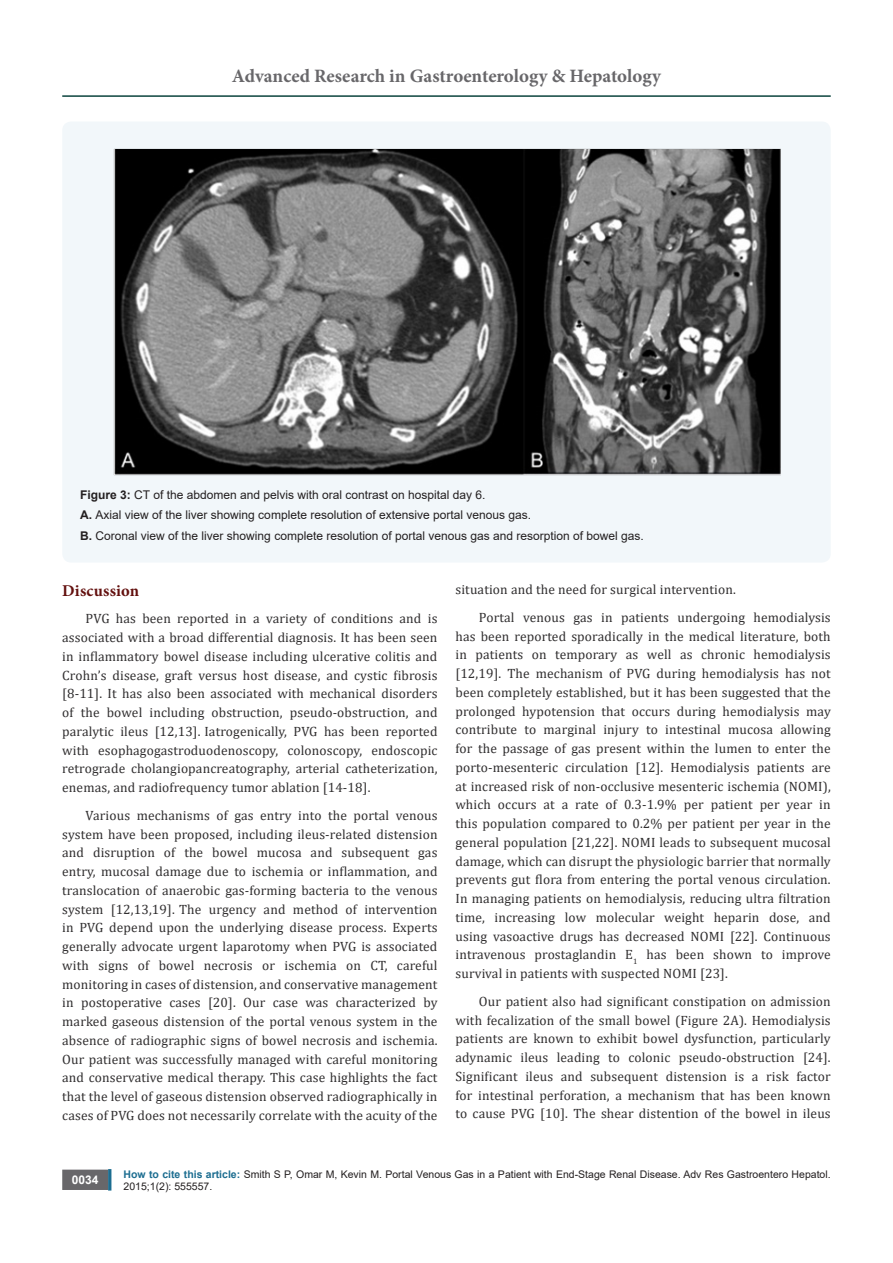
<style>
.page{position:relative;width:893px;height:1263px;background:#fff}
.page>*{position:absolute;margin:0;border:0;box-sizing:border-box;transform-origin:0 0}
.t1{font:700 18.9px "Minion Pro";color:#68676a}
.t2{font:700 16.5px "Minion Pro";letter-spacing:.01em;color:#63100e}
.LO-normal{font:13.5px/18.8px "Cambria";letter-spacing:.01em;color:#312f30;text-align:justify}
.t3{font:12px/20.4px "Arial";color:#231f20}
.t4{font:700 12px "Arial";color:#fff}
.t5{font:10.5px/12.6px "Arial";color:#231f20}
.s1{font-weight:700}
.s2{font-weight:700;color:#1c6d90}
</style>
<div class="page">
<div style="left:63px;top:1170px;width:44px;height:19px;background:#68676a"></div>
<div style="left:62px;top:1169px;width:46px;height:21px;border:2px solid #68676a"></div>
<div style="left:108px;top:1169px;width:3px;height:21px;background:#1c6d90;border:2px solid #1c6d90"></div>
<hr style="left:62px;top:95px;width:769px;height:2px;background:#0b443d">
<div style="left:62px;top:122px;width:769px;height:441px;background:#f2f7fa;border-radius:9px"></div>
<img style="left:114px;top:148px;width:666px;height:327px">
<h1 class="t1" style="left:232px;top:63px;width:430px">Advanced Research in Gastroenterology &amp; Hepatology</h1>
<p class="t3" style="left:80px;top:484px;width:565px"><span class="s1">Figure 3:</span> CT of the abdomen and pelvis with oral contrast on hospital day 6.<br><span class="s1">A.</span> Axial view of the liver showing complete resolution of extensive portal venous gas.<br><span class="s1">B.</span> Coronal view of the liver showing complete resolution of portal venous gas and resorption of bowel gas.</p>
<p class="t2" style="left:62px;top:579px;width:78px">Discussion</p>
<p class="LO-normal" style="left:62px;top:609px;width:377px;text-indent:23px">PVG has been reported in a variety of conditions and is associated with a broad differential diagnosis. It has been seen in inflammatory bowel disease including ulcerative colitis and Crohn’s disease, graft versus host disease, and cystic fibrosis [8-11]. It has also been associated with mechanical disorders of the bowel including obstruction, pseudo-obstruction, and paralytic ileus [12,13]. Iatrogenically, PVG has been reported with esophagogastroduodenoscopy, colonoscopy, endoscopic retrograde cholangiopancreatography, arterial catheterization, enemas, and radiofrequency tumor ablation [14-18].</p>
<p class="LO-normal" style="left:62px;top:806px;width:377px;text-indent:23px">Various mechanisms of gas entry into the portal venous system have been proposed, including ileus-related distension and disruption of the bowel mucosa and subsequent gas entry, mucosal damage due to ischemia or inflammation, and translocation of anaerobic gas-forming bacteria to the venous system [12,13,19]. The urgency and method of intervention in PVG depend upon the underlying disease process. Experts generally advocate urgent laparotomy when PVG is associated with signs of bowel necrosis or ischemia on CT, careful monitoring in cases of distension, and conservative management in postoperative cases [20]. Our case was characterized by marked gaseous distension of the portal venous system in the absence of radiographic signs of bowel necrosis and ischemia.<br>Our patient was successfully managed with careful monitoring and conservative medical therapy. This case highlights the fact that the level of gaseous distension observed radiographically in cases of PVG does not necessarily correlate with the acuity of the</p>
<p class="LO-normal" style="left:455px;top:580px;width:282px">situation and the need for surgical intervention.</p>
<p class="LO-normal" style="left:455px;top:608px;width:377px;text-indent:23px">Portal venous gas in patients undergoing hemodialysis has been reported sporadically in the medical literature, both in patients on temporary as well as chronic hemodialysis [12,19]. The mechanism of PVG during hemodialysis has not been completely established, but it has been suggested that the prolonged hypotension that occurs during hemodialysis may contribute to marginal injury to intestinal mucosa allowing for the passage of gas present within the lumen to enter the porto-mesenteric circulation [12]. Hemodialysis patients are at increased risk of non-occlusive mesenteric ischemia (NOMI), which occurs at a rate of 0.3-1.9% per patient per year in this population compared to 0.2% per patient per year in the general population [21,22]. NOMI leads to subsequent mucosal damage, which can disrupt the physiologic barrier that normally prevents gut flora from entering the portal venous circulation.<br>In managing patients on hemodialysis, reducing ultra filtration time, increasing low molecular weight heparin dose, and using vasoactive drugs has decreased NOMI [22]. Continuous intravenous prostaglandin E<sub>1</sub> has been shown to improve survival in patients with suspected NOMI [23].</p>
<p class="LO-normal" style="left:455px;top:992px;width:377px;text-indent:23px">Our patient also had significant constipation on admission with fecalization of the small bowel (Figure 2A). Hemodialysis patients are known to exhibit bowel dysfunction, particularly adynamic ileus leading to colonic pseudo-obstruction [24].<br>Significant ileus and subsequent distension is a risk factor for intestinal perforation, a mechanism that has been known to cause PVG [10]. The shear distention of the bowel in ileus</p>
<p class="t4" style="left:72px;top:1171px;width:28px">0034</p>
<p class="t5" style="left:124px;top:1168px;width:709px"><span class="s2">How to cite this article:</span> Smith S P, Omar M, Kevin M. Portal Venous Gas in a Patient with End-Stage Renal Disease. Adv Res Gastroentero Hepatol.<br>2015;1(2): 555557.</p>
</div>
